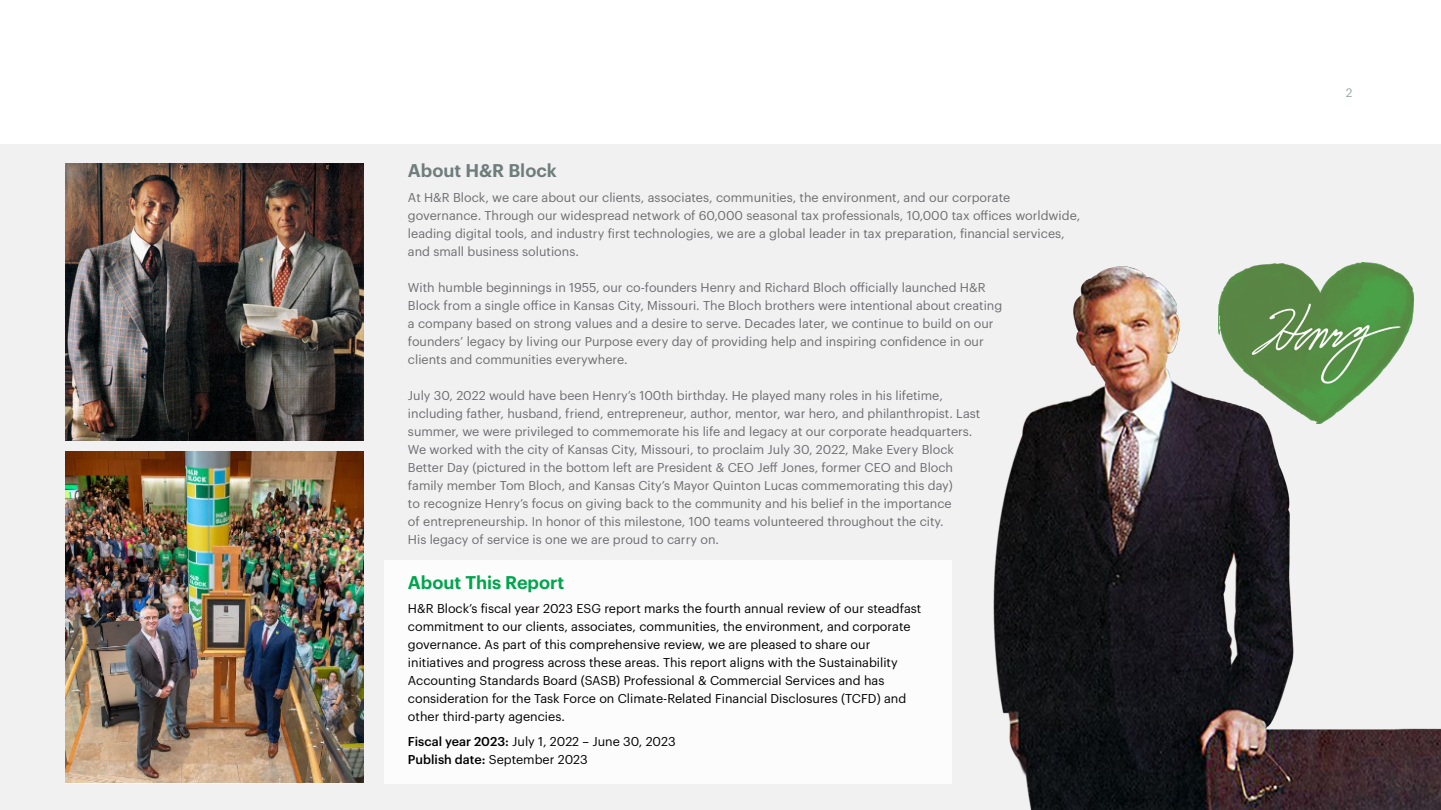
<style>
.page{position:relative;width:1441px;height:810px;background:#fff}
.page>*{position:absolute;margin:0;border:0;box-sizing:border-box;transform-origin:0 0}
.t1{font:600 18px "Graphik";color:#00a54c}
.t2{font:600 18px "Graphik";color:#6f7d7d}
.t3{font:12.6px/18px "Graphik";color:#6d6e71}
.t4{font:12.6px/18px "Graphik";color:#000}
.t5{font:12px "Graphik";color:#9aa4a4}
.s1{font-weight:500}
</style>
<div class="page">
<div style="left:0;top:144px;width:1440px;height:666px;background:#f2f1f2"></div>
<img style="left:993px;top:262px;width:447px;height:548px">
<img style="left:1218px;top:263px;width:194px;height:160px">
<img style="left:66px;top:163px;width:297px;height:277px">
<img style="left:66px;top:452px;width:297px;height:331px">
<div style="left:384px;top:560px;width:567px;height:223px;background:#fcfcfc"></div>
<h1 class="t2" style="left:408px;top:157px;width:150px">About H&amp;R Block</h1>
<p class="t3" style="left:408px;top:187px;width:673px">At H&amp;R Block, we care about our clients, associates, communities, the environment, and our corporate governance. Through our widespread network of 60,000 seasonal tax professionals, 10,000 tax offices worldwide, leading digital tools, and industry first technologies, we are a global leader in tax preparation, financial services, and small business solutions.</p>
<p class="t3" style="left:408px;top:277px;width:595px">With humble beginnings in 1955, our co-founders Henry and Richard Bloch officially launched H&amp;R Block from a single office in Kansas City, Missouri. The Bloch brothers were intentional about creating a company based on strong values and a desire to serve. Decades later, we continue to build on our founders’ legacy by living our Purpose every day of providing help and inspiring confidence in our clients and communities everywhere.</p>
<p class="t3" style="left:408px;top:385px;width:573px">July 30, 2022 would have been Henry’s 100th birthday. He played many roles in his lifetime, including father, husband, friend, entrepreneur, author, mentor, war hero, and philanthropist. Last summer, we were privileged to commemorate his life and legacy at our corporate headquarters.<br>We worked with the city of Kansas City, Missouri, to proclaim July 30, 2022, Make Every Block Better Day (pictured in the bottom left are President &amp; CEO Jeff Jones, former CEO and Bloch family member Tom Bloch, and Kansas City’s Mayor Quinton Lucas commemorating this day)<br>to recognize Henry’s focus on giving back to the community and his belief in the importance<br>of entrepreneurship. In honor of this milestone, 100 teams volunteered throughout the city.<br>His legacy of service is one we are proud to carry on.</p>
<h1 class="t1" style="left:408px;top:568px;width:158px">About This Report</h1>
<p class="t4" style="left:408px;top:599px;width:514px">H&amp;R Block’s fiscal year 2023 ESG report marks the fourth annual review of our steadfast commitment to our clients, associates, communities, the environment, and corporate governance. As part of this comprehensive review, we are pleased to share our initiatives and progress across these areas. This report aligns with the Sustainability Accounting Standards Board (SASB) Professional &amp; Commercial Services and has consideration for the Task Force on Climate-Related Financial Disclosures (TCFD) and other third-party agencies.</p>
<p class="t4" style="left:408px;top:731px;width:269px"><span class="s1">Fiscal year 2023:</span> July 1, 2022 – June 30, 2023<br><span class="s1">Publish date:</span> September 2023</p>
<p class="t5" style="left:1345px;top:84px;width:8px">2</p>
</div>
